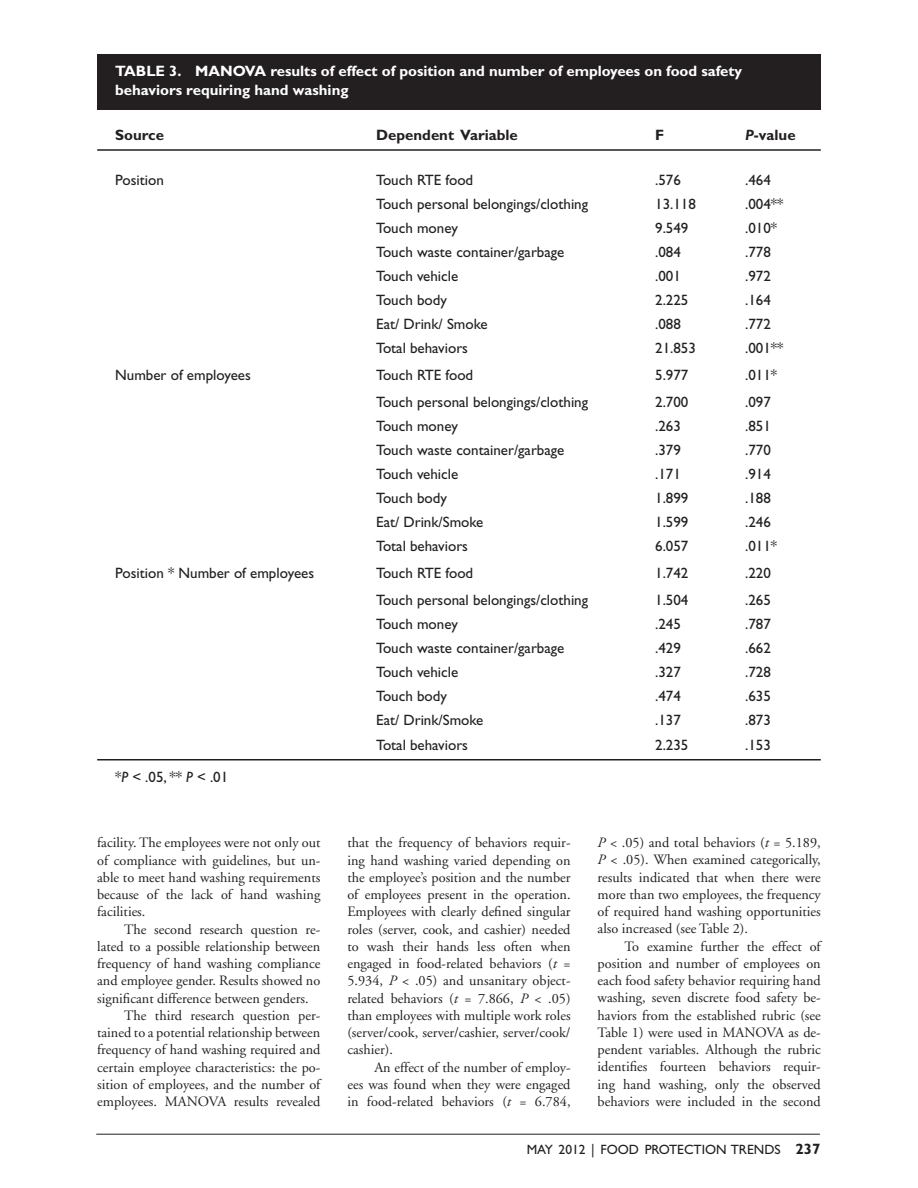
<style>
.page{position:relative;width:918px;height:1188px;background:#fff}
.page>*{position:absolute;margin:0;border:0;box-sizing:border-box;transform-origin:0 0}
.Table_text{font:15px "Gill Sans";color:#231f20}
.Table_text-2{font:700 15px/18.8px "Gill Sans";color:#fff}
.Table_text-3{font:700 15px "Gill Sans";color:#231f20}
.Table_Text_Last{font:15px "Gill Sans";color:#231f20}
.Body_text{font:14.25px/17.2px "Adobe Garamond";color:#231f20;text-align:justify}
.t1{font:13.5px "Gill Sans";color:#231f20}
.s1{font-style:italic}
.s2{font-weight:700;font-size:15px}
</style>
<div class="page">
<hr style="left:96px;top:1134px;width:724px;height:1px;background:#231f20">
<div style="left:97px;top:54px;width:724px;height:55px;background:#231f20"></div>
<hr style="left:97px;top:149px;width:724px;height:2px;background:#231f20">
<hr style="left:97px;top:759px;width:724px;height:1px;background:#231f20">
<p class="Table_text-2" style="left:115px;top:61px;width:629px">TABLE 3. MANOVA results of effect of position and number of employees on food safety behaviors requiring hand washing</p>
<p class="Table_text-3" style="left:115px;top:126px;width:50px">Source</p>
<p class="Table_text-3" style="left:376px;top:126px;width:143px">Dependent Variable</p>
<p class="Table_text-3" style="left:655px;top:126px;width:11px">F</p>
<p class="Table_text-3" style="left:745px;top:126px;width:52px"><span class="s1">P</span>-value</p>
<p class="Table_text" style="left:115px;top:172px;width:50px">Position</p>
<p class="Table_text" style="left:376px;top:172px;width:99px">Touch RTE food</p>
<p class="Table_text" style="left:655px;top:172px;width:27px">.576</p>
<p class="Table_text" style="left:745px;top:172px;width:27px">.464</p>
<p class="Table_text" style="left:376px;top:196px;width:214px">Touch personal belongings/clothing</p>
<p class="Table_text" style="left:655px;top:196px;width:42px">13.118</p>
<p class="Table_text" style="left:745px;top:196px;width:40px">.004**</p>
<p class="Table_text" style="left:376px;top:220px;width:83px">Touch money</p>
<p class="Table_text" style="left:655px;top:220px;width:35px">9.549</p>
<p class="Table_text" style="left:745px;top:220px;width:34px">.010*</p>
<p class="Table_text" style="left:376px;top:244px;width:190px">Touch waste container/garbage</p>
<p class="Table_text" style="left:655px;top:244px;width:27px">.084</p>
<p class="Table_text" style="left:745px;top:244px;width:27px">.778</p>
<p class="Table_text" style="left:376px;top:268px;width:84px">Touch vehicle</p>
<p class="Table_text" style="left:655px;top:268px;width:27px">.001</p>
<p class="Table_text" style="left:745px;top:268px;width:27px">.972</p>
<p class="Table_text" style="left:376px;top:292px;width:72px">Touch body</p>
<p class="Table_text" style="left:655px;top:292px;width:35px">2.225</p>
<p class="Table_text" style="left:745px;top:292px;width:27px">.164</p>
<p class="Table_text" style="left:376px;top:316px;width:113px">Eat/ Drink/ Smoke</p>
<p class="Table_text" style="left:655px;top:316px;width:27px">.088</p>
<p class="Table_text" style="left:745px;top:316px;width:27px">.772</p>
<p class="Table_text" style="left:376px;top:340px;width:93px">Total behaviors</p>
<p class="Table_text" style="left:655px;top:340px;width:42px">21.853</p>
<p class="Table_text" style="left:745px;top:340px;width:40px">.001**</p>
<p class="Table_text" style="left:115px;top:367px;width:137px">Number of employees</p>
<p class="Table_text" style="left:376px;top:367px;width:99px">Touch RTE food</p>
<p class="Table_text" style="left:655px;top:367px;width:35px">5.977</p>
<p class="Table_text" style="left:745px;top:367px;width:34px">.011*</p>
<p class="Table_text" style="left:376px;top:394px;width:214px">Touch personal belongings/clothing</p>
<p class="Table_text" style="left:655px;top:394px;width:35px">2.700</p>
<p class="Table_text" style="left:745px;top:394px;width:27px">.097</p>
<p class="Table_text" style="left:376px;top:418px;width:83px">Touch money</p>
<p class="Table_text" style="left:655px;top:418px;width:27px">.263</p>
<p class="Table_text" style="left:745px;top:418px;width:27px">.851</p>
<p class="Table_text" style="left:376px;top:442px;width:190px">Touch waste container/garbage</p>
<p class="Table_text" style="left:655px;top:442px;width:27px">.379</p>
<p class="Table_text" style="left:745px;top:442px;width:27px">.770</p>
<p class="Table_text" style="left:376px;top:466px;width:84px">Touch vehicle</p>
<p class="Table_text" style="left:655px;top:466px;width:27px">.171</p>
<p class="Table_text" style="left:745px;top:466px;width:27px">.914</p>
<p class="Table_text" style="left:376px;top:490px;width:72px">Touch body</p>
<p class="Table_text" style="left:655px;top:490px;width:35px">1.899</p>
<p class="Table_text" style="left:745px;top:490px;width:27px">.188</p>
<p class="Table_text" style="left:376px;top:514px;width:109px">Eat/ Drink/Smoke</p>
<p class="Table_text" style="left:655px;top:514px;width:35px">1.599</p>
<p class="Table_text" style="left:745px;top:514px;width:27px">.246</p>
<p class="Table_text" style="left:376px;top:538px;width:93px">Total behaviors</p>
<p class="Table_text" style="left:655px;top:538px;width:35px">6.057</p>
<p class="Table_text" style="left:745px;top:538px;width:34px">.011*</p>
<p class="Table_text" style="left:115px;top:565px;width:200px">Position * Number of employees</p>
<p class="Table_text" style="left:376px;top:565px;width:99px">Touch RTE food</p>
<p class="Table_text" style="left:655px;top:565px;width:35px">1.742</p>
<p class="Table_text" style="left:745px;top:565px;width:27px">.220</p>
<p class="Table_text" style="left:376px;top:592px;width:214px">Touch personal belongings/clothing</p>
<p class="Table_text" style="left:655px;top:592px;width:35px">1.504</p>
<p class="Table_text" style="left:745px;top:592px;width:27px">.265</p>
<p class="Table_text" style="left:376px;top:616px;width:83px">Touch money</p>
<p class="Table_text" style="left:655px;top:616px;width:27px">.245</p>
<p class="Table_text" style="left:745px;top:616px;width:27px">.787</p>
<p class="Table_text" style="left:376px;top:640px;width:190px">Touch waste container/garbage</p>
<p class="Table_text" style="left:655px;top:640px;width:27px">.429</p>
<p class="Table_text" style="left:745px;top:640px;width:27px">.662</p>
<p class="Table_text" style="left:376px;top:664px;width:84px">Touch vehicle</p>
<p class="Table_text" style="left:655px;top:664px;width:27px">.327</p>
<p class="Table_text" style="left:745px;top:664px;width:27px">.728</p>
<p class="Table_text" style="left:376px;top:688px;width:72px">Touch body</p>
<p class="Table_text" style="left:655px;top:688px;width:27px">.474</p>
<p class="Table_text" style="left:745px;top:688px;width:27px">.635</p>
<p class="Table_text" style="left:376px;top:712px;width:109px">Eat/ Drink/Smoke</p>
<p class="Table_text" style="left:655px;top:712px;width:27px">.137</p>
<p class="Table_text" style="left:745px;top:712px;width:27px">.873</p>
<p class="Table_Text_Last" style="left:376px;top:736px;width:93px">Total behaviors</p>
<p class="Table_Text_Last" style="left:655px;top:736px;width:35px">2.235</p>
<p class="Table_Text_Last" style="left:745px;top:736px;width:27px">.153</p>
<p class="Table_text" style="left:115px;top:769px;width:115px">*<span class="s1">P</span> &lt; .05, ** <span class="s1">P</span> &lt; .01</p>
<p class="Body_text" style="left:97px;top:835px;width:225px">facility. The employees were not only out of compliance with guidelines, but un&shy;able to meet hand washing requirements because of the lack of hand washing facilities.</p>
<p class="Body_text" style="left:97px;top:921px;width:225px;text-indent:27px">The second research question re&shy;lated to a possible relationship between frequency of hand washing compliance and employee gender. Results showed no significant difference between genders.</p>
<p class="Body_text" style="left:97px;top:1007px;width:225px;text-indent:27px">The third research question per&shy;tained to a potential relationship between frequency of hand washing required and certain employee characteristics: the po&shy;sition of employees, and the number of employees. MANOVA results revealed</p>
<p class="Body_text" style="left:347px;top:835px;width:225px">that the frequency of behaviors requir&shy;ing hand washing varied depending on the employee’s position and the number of employees present in the operation.<br>Employees with clearly defined singular roles (server, cook, and cashier) needed to wash their hands less often when engaged in food-related behaviors (<span class="s1">t</span> = 5.934, <span class="s1">P</span> &lt; .05) and unsanitary object&shy;related behaviors (<span class="s1">t</span> = 7.866, <span class="s1">P</span> &lt; .05) than employees with multiple work roles (server/cook, server/cashier, server/cook/ cashier).</p>
<p class="Body_text" style="left:347px;top:1059px;width:225px;text-indent:27px">An effect of the number of employ&shy;ees was found when they were engaged in food-related behaviors (<span class="s1">t</span> = 6.784,</p>
<p class="Body_text" style="left:598px;top:834px;width:225px"><span class="s1">P</span> &lt; .05) and total behaviors (<span class="s1">t</span> = 5.189, <span class="s1">P</span> &lt; .05). When examined categorically, results indicated that when there were more than two employees, the frequency of required hand washing opportunities also increased (see Table 2).</p>
<p class="Body_text" style="left:598px;top:938px;width:225px;text-indent:27px">To examine further the effect of position and number of employees on each food safety behavior requiring hand washing, seven discrete food safety be&shy;haviors from the established rubric (see Table 1) were used in MANOVA as de&shy;pendent variables. Although the rubric identifies fourteen behaviors requir&shy;ing hand washing, only the observed behaviors were included in the second</p>
<p class="t1" style="left:527px;top:1142px;width:295px">MAY 2012 | FOOD PROTECTION TRENDS <span class="s2">237</span></p>
</div>
